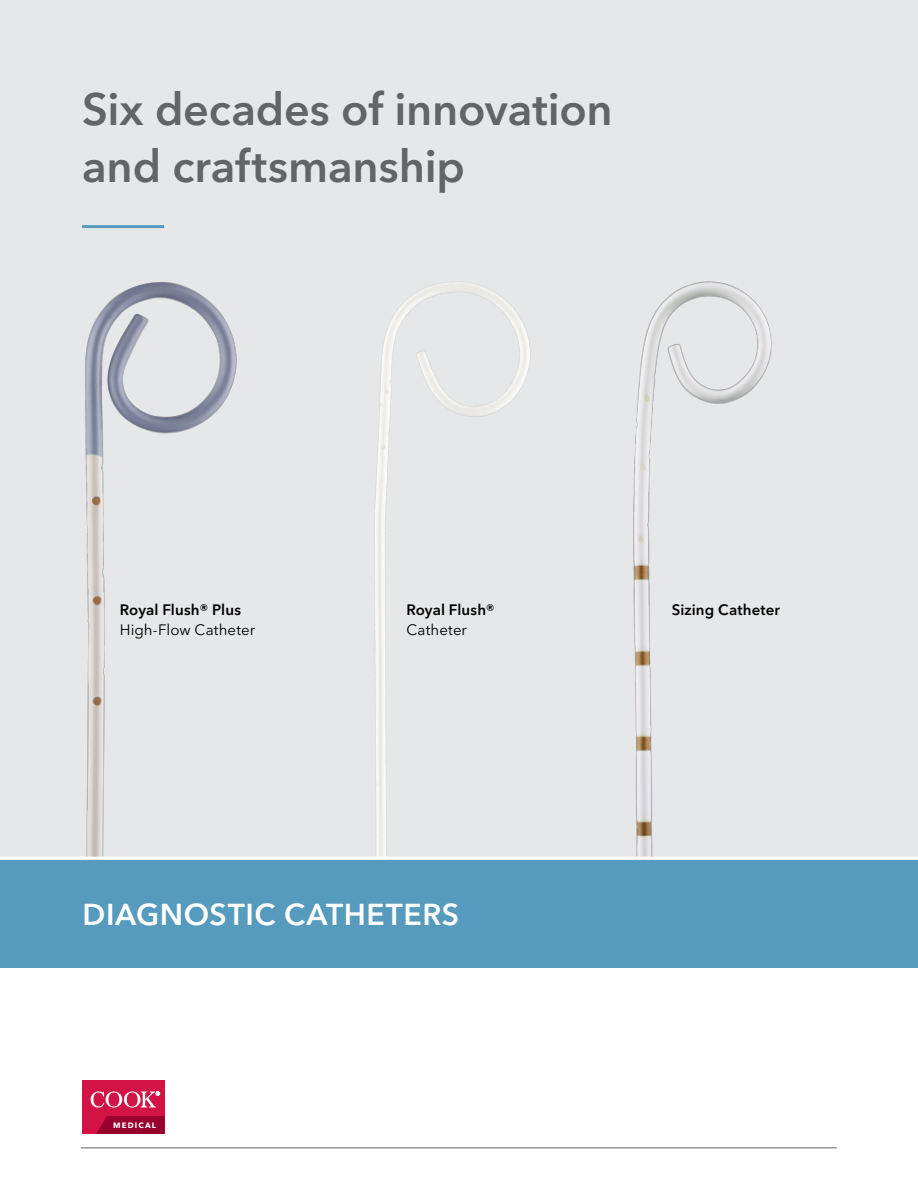
<style>
.page{position:relative;width:918px;height:1188px;background:#fff}
.page>*{position:absolute;margin:0;border:0;box-sizing:border-box;transform-origin:0 0}
.t1{font:600 45px/57px "Avenir Next LT Pro";letter-spacing:-.005em;color:#636466}
.t2{font:600 30px "Avenir Next LT Pro";letter-spacing:.02em;color:#fff}
.t3{font:600 15px "Avenir Next LT Pro";letter-spacing:.01em;color:#000}
.t4{font:15px "Avenir Next LT Pro";letter-spacing:.005em;color:#000}
.t5{font:700 7.8px "Avenir Next LT Pro";letter-spacing:.155em;color:#fff}
</style>
<div class="page">
<div style="left:0;top:0;width:918px;height:968px;background:#e6e7e8"></div>
<img style="left:633px;top:281px;width:139px;height:576px">
<hr style="left:81px;top:1148px;width:756px;height:1px;background:#636466">
<div style="left:82px;top:1080px;width:83px;height:54px;background:#d31245"></div>
<svg style="left:96px;top:1116px;width:69px;height:18px"></svg>
<svg style="left:91px;top:1091px;width:69px;height:17px"></svg>
<img style="left:85px;top:282px;width:152px;height:575px">
<img style="left:374px;top:281px;width:156px;height:576px">
<hr style="left:0;top:857px;width:918px;height:3px;background:#fff">
<div style="left:0;top:860px;width:918px;height:108px;background:#569bbe"></div>
<hr style="left:82px;top:225px;width:82px;height:3px;background:#569bbe">
<h1 class="t1" style="left:82px;top:80px;width:532px">Six decades of innovation and craftsmanship</h1>
<p class="t3" style="left:120px;top:601px;width:123px">Royal Flush® Plus</p>
<p class="t4" style="left:120px;top:620px;width:137px">High-Flow Catheter</p>
<p class="t3" style="left:406px;top:601px;width:90px">Royal Flush®</p>
<p class="t4" style="left:406px;top:620px;width:62px">Catheter</p>
<h2 class="t2" style="left:83px;top:896px;width:378px">DIAGNOSTIC CATHETERS</h2>
<p class="t5" style="left:113px;top:1120px;width:44px">MEDICAL</p>
<p class="t3" style="left:672px;top:601px;width:110px">Sizing Catheter</p>
</div>
